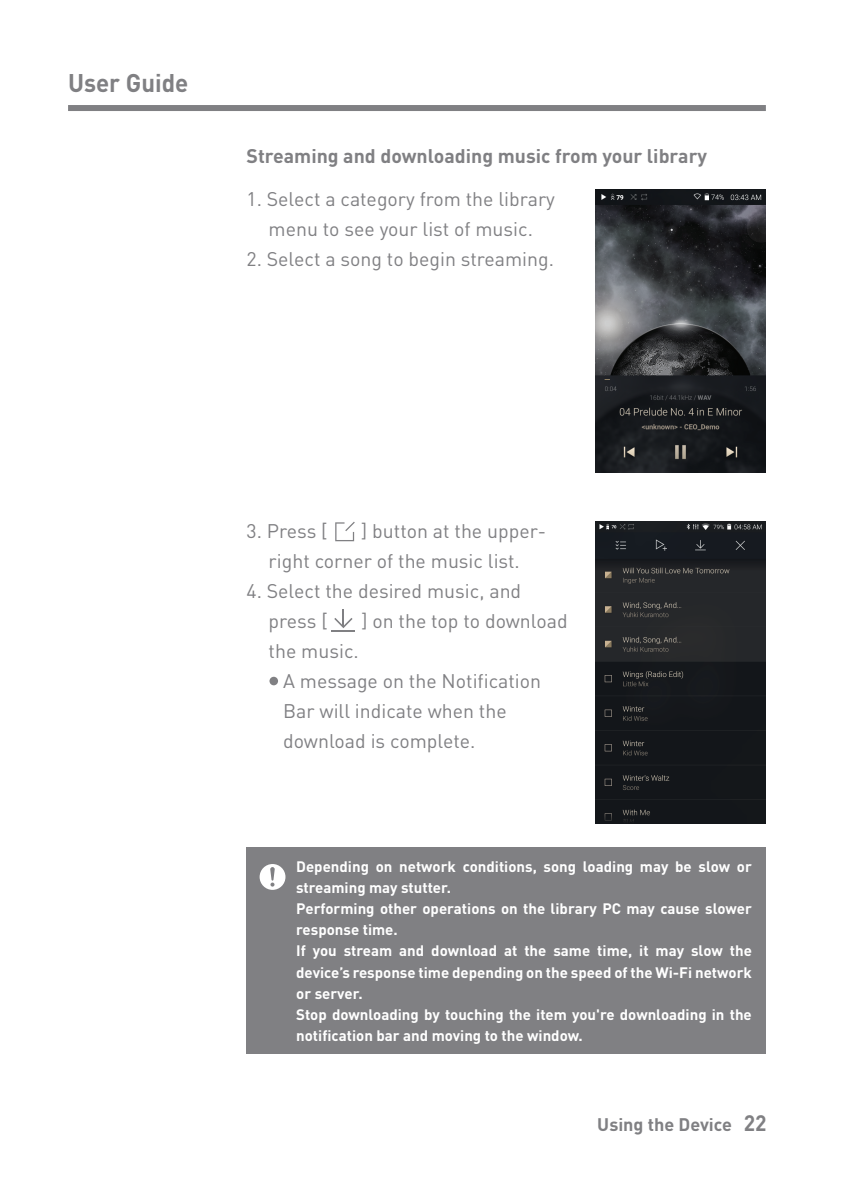
<style>
.page{position:relative;width:851px;height:1191px;background:#fff}
.page>*{position:absolute;margin:0;border:0;box-sizing:border-box;transform-origin:0 0}
.t1{font:700 25.2px "DINOT";color:#808083;scale:.95 1}
.t2{font:19.5px/30px "DINOT";color:#808083}
.t3{font:700 19.5px "DINOT";color:#808083}
.t4{font:700 18px "DINOT";color:#808083}
.t5{font:700 15px/21px "DINOT";color:#fff}
.s1{font-size:22.2px}
</style>
<div class="page">
<img style="left:595px;top:189px;width:170px;height:284px">
<div style="left:68px;top:105px;width:697px;height:6px;background:#808083"></div>
<div style="left:246px;top:847px;width:519px;height:206px;background:#808083"></div>
<svg style="left:259px;top:864px;width:26px;height:26px"></svg>
<div style="left:269px;top:677px;width:9px;height:8px;background:#808083;border-radius:50%"></div>
<svg style="left:334px;top:609px;width:18px;height:19px"></svg>
<hr style="left:331px;top:630px;width:24px;height:2px;background:#808083">
<img style="left:595px;top:521px;width:170px;height:303px">
<svg style="left:335px;top:521px;width:20px;height:20px"></svg>
<p class="t1" style="left:68px;top:66px;width:128px">User Guide</p>
<p class="t3" style="left:246px;top:143px;width:462px">Streaming and downloading music from your library</p>
<p class="t2" style="left:246px;top:184px;width:310px;text-align:center">1. Select a category from the library menu to see your list of music.</p>
<p class="t2" style="left:246px;top:244px;width:309px">2. Select a song to begin streaming.</p>
<p class="t2" style="left:268px;top:516px;width:279px;text-indent:93px">] button at the upper&shy;right corner of the music list.</p>
<p class="t2" style="left:268px;top:576px;width:254px;text-indent:-22px">4. Select the desired music, and press [</p>
<p class="t2" style="left:246px;top:516px;width:82px">3. Press [</p>
<p class="t2" style="left:361px;top:606px;width:208px">] on the top to download</p>
<p class="t2" style="left:283px;top:636px;width:259px;text-indent:-15px">the music.<br>A message on the Notification<br>Bar will indicate when the download is complete.</p>
<p class="t5" style="left:296px;top:856px;width:457px">Depending on network conditions, song loading may be slow or streaming may stutter.<br>Performing other operations on the library PC may cause slower response time.<br>If you stream and download at the same time, it may slow the device’s response time depending on the speed of the Wi-Fi network or server.<br>Stop downloading by touching the item you're downloading in the notification bar and moving to the window.</p>
<p class="t4" style="left:597px;top:1112px;width:171px">Using the Device <span class="s1">22</span></p>
</div>
